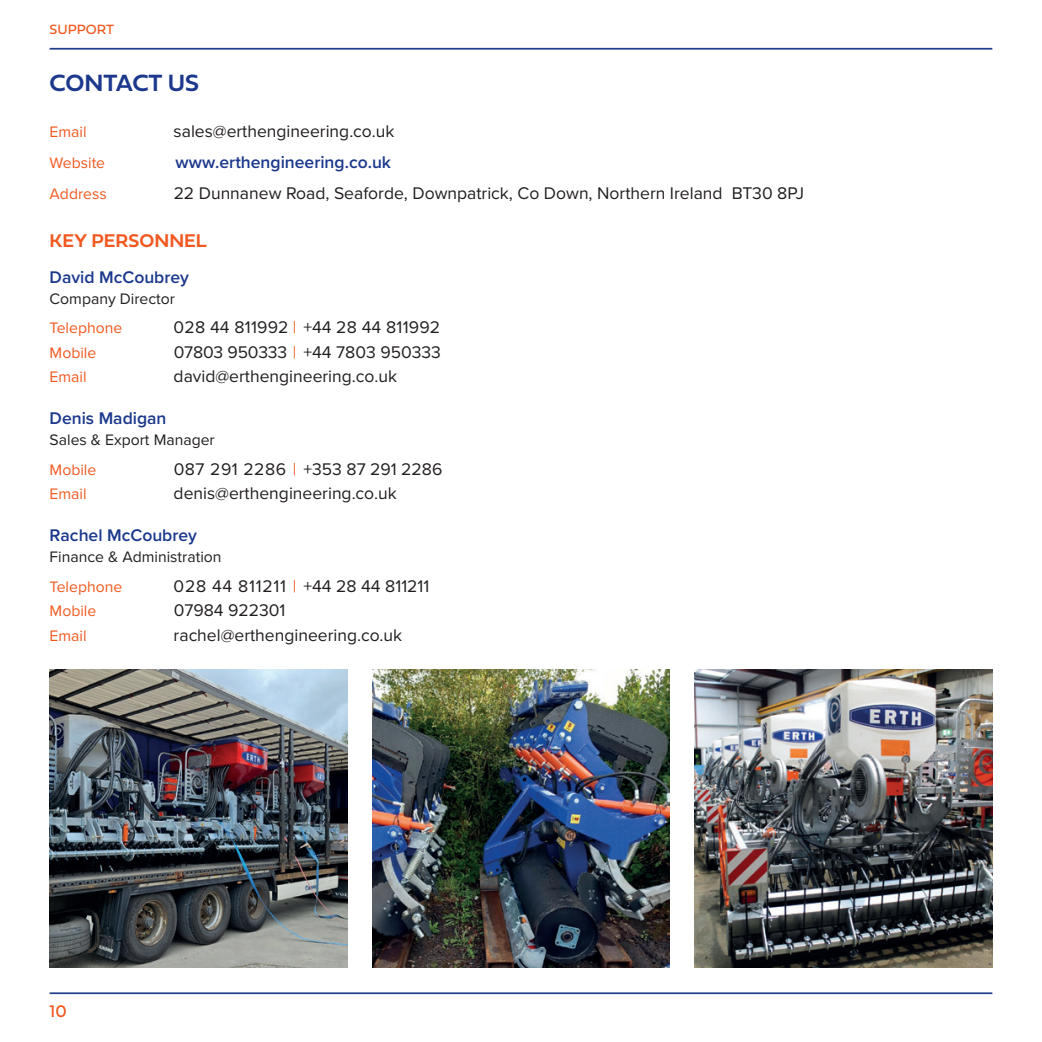
<style>
.page{position:relative;width:1042px;height:1042px;background:#fff}
.page>*{position:absolute;margin:0;border:0;box-sizing:border-box;transform-origin:0 0}
.t1{font:24.5px "Fieldwork Geo Demibold";color:#1b388c}
.t2{font:19.25px "Fieldwork Geo Demibold";color:#f15921}
.t3{font:17.5px "Proxima Nova";color:#231f20}
.t4{font:600 17.5px "Proxima Nova";color:#1b388c}
.t5{font:17.5px "Proxima Nova";letter-spacing:.02em;color:#231f20}
.t6{font:17.5px "Fieldwork Geo Regular";color:#f15921}
.t7{font:15.75px "Proxima Nova";color:#f15921}
.t8{font:15.75px "Proxima Nova";color:#231f20}
.t9{font:14px "Fieldwork Geo Regular";color:#f15921}
.s1{color:#f15921}
</style>
<div class="page">
<hr style="left:50px;top:48px;width:942px;height:2px;background:#253f8e">
<hr style="left:50px;top:992px;width:942px;height:2px;background:#253f8e">
<img style="left:694px;top:670px;width:298px;height:297px">
<img style="left:372px;top:670px;width:298px;height:297px">
<img style="left:50px;top:670px;width:297px;height:297px">
<p class="t9" style="left:50px;top:19px;width:66px">SUPPORT</p>
<h1 class="t1" style="left:50px;top:64px;width:151px">CONTACT US</h1>
<p class="t7" style="left:50px;top:122px;width:39px">Email</p>
<p class="t3" style="left:174px;top:121px;width:222px">sales@erthengineering.co.uk</p>
<p class="t7" style="left:50px;top:153px;width:57px">Website</p>
<p class="t4" style="left:176px;top:149px;width:217px">www.erthengineering.co.uk</p>
<p class="t7" style="left:50px;top:184px;width:59px">Address</p>
<p class="t3" style="left:174px;top:183px;width:632px">22 Dunnanew Road, Seaforde, Downpatrick, Co Down, Northern Ireland BT30 8PJ</p>
<p class="t2" style="left:50px;top:225px;width:159px">KEY PERSONNEL</p>
<p class="t4" style="left:50px;top:264px;width:141px">David McCoubrey</p>
<p class="t8" style="left:50px;top:289px;width:127px">Company Director</p>
<p class="t7" style="left:50px;top:319px;width:74px">Telephone</p>
<p class="t3" style="left:174px;top:317px;width:268px">028 44 811992 <span class="s1">|</span> +44 28 44 811992</p>
<p class="t7" style="left:50px;top:343px;width:48px">Mobile</p>
<p class="t3" style="left:174px;top:341px;width:269px">07803 950333 <span class="s1">|</span> +44 7803 950333</p>
<p class="t7" style="left:50px;top:367px;width:39px">Email</p>
<p class="t3" style="left:174px;top:366px;width:225px">david@erthengineering.co.uk</p>
<p class="t4" style="left:50px;top:405px;width:118px">Denis Madigan</p>
<p class="t8" style="left:50px;top:430px;width:167px">Sales &amp; Export Manager</p>
<p class="t7" style="left:50px;top:460px;width:48px">Mobile</p>
<p class="t3" style="left:174px;top:458px;width:270px">087 291 2286 <span class="s1">|</span> +353 87 291 2286</p>
<p class="t7" style="left:50px;top:484px;width:39px">Email</p>
<p class="t3" style="left:174px;top:483px;width:225px">denis@erthengineering.co.uk</p>
<p class="t4" style="left:50px;top:522px;width:149px">Rachel McCoubrey</p>
<p class="t8" style="left:50px;top:547px;width:173px">Finance &amp; Administration</p>
<p class="t7" style="left:50px;top:577px;width:74px">Telephone</p>
<p class="t5" style="left:174px;top:575px;width:257px">028 44 811211 <span class="s1">|</span> +44 28 44 811211</p>
<p class="t7" style="left:50px;top:601px;width:48px">Mobile</p>
<p class="t3" style="left:174px;top:600px;width:113px">07984 922301</p>
<p class="t7" style="left:50px;top:626px;width:39px">Email</p>
<p class="t3" style="left:174px;top:624px;width:230px">rachel@erthengineering.co.uk</p>
<p class="t6" style="left:50px;top:997px;width:19px">10</p>
</div>
